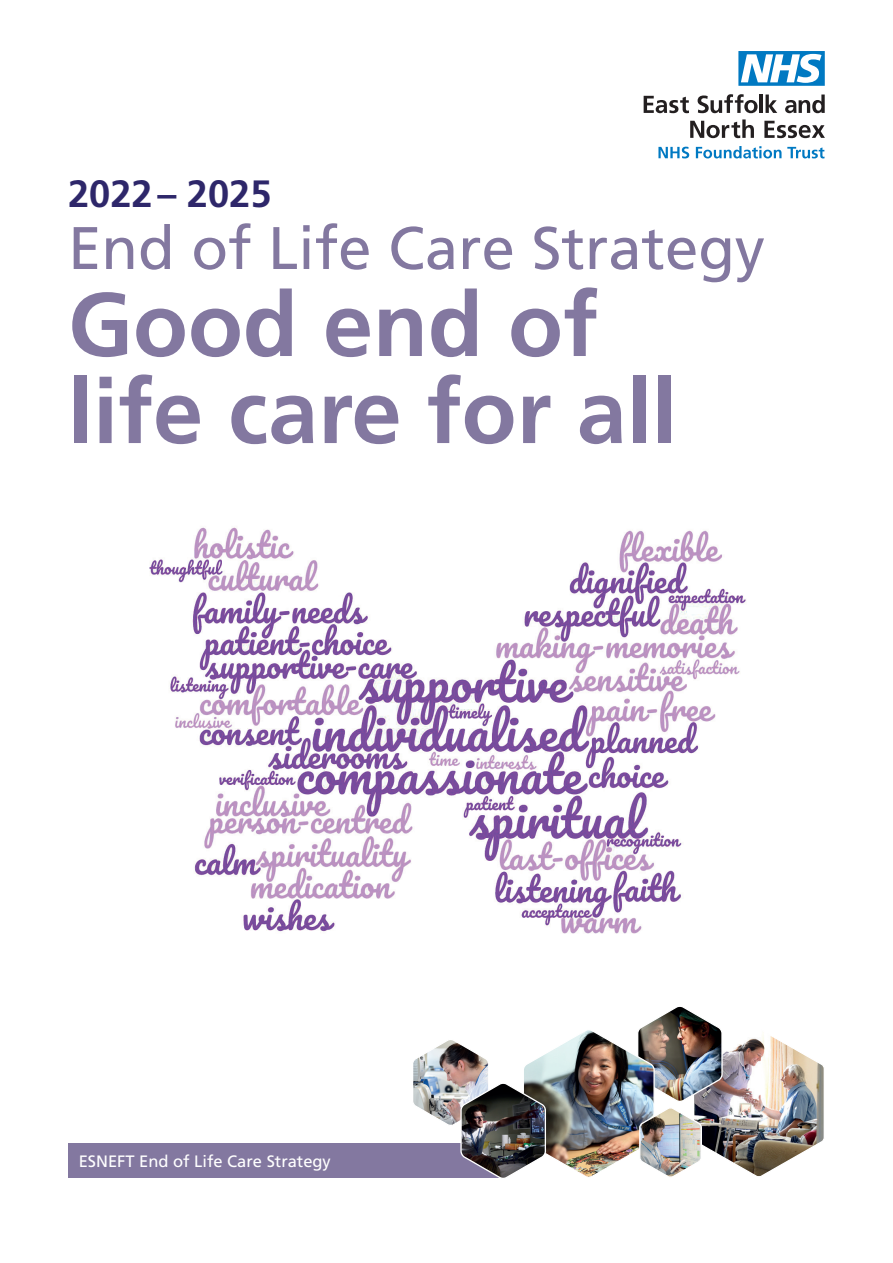
<style>
.page{position:relative;width:893px;height:1263px;background:#fff}
.page>*{position:absolute;margin:0;border:0;box-sizing:border-box;transform-origin:0 0}
.t1{font:700 90px/87px "Frutiger";color:#8378a0}
.t2{font:60px "Frutiger";color:#8378a0}
.t3{font:700 38.1px "Frutiger";color:#2e276a}
.t4{font:16.5px "Frutiger";color:#fff}
</style>
<div class="page">
<svg style="left:658px;top:146px;width:166px;height:12px"></svg>
<svg style="left:738px;top:51px;width:87px;height:35px"></svg>
<svg style="left:644px;top:96px;width:45px;height:17px"></svg>
<svg style="left:698px;top:94px;width:59px;height:19px"></svg>
<hr style="left:760px;top:95px;width:3px;height:18px;background:#231f20">
<svg style="left:765px;top:95px;width:12px;height:18px"></svg>
<svg style="left:785px;top:95px;width:40px;height:18px"></svg>
<svg style="left:690px;top:119px;width:64px;height:19px"></svg>
<svg style="left:764px;top:121px;width:61px;height:17px"></svg>
<div style="left:68px;top:1144px;width:435px;height:34px;background:#8378a0"></div>
<img style="left:411px;top:1006px;width:413px;height:172px">
<img style="left:149px;top:527px;width:597px;height:407px">
<h3 class="t3" style="left:68px;top:171px;width:205px">2022– 2025</h3>
<h2 class="t2" style="left:68px;top:213px;width:698px">End of Life Care Strategy</h2>
<h1 class="t1" style="left:68px;top:282px;width:610px">Good end of life care for all</h1>
<p class="t4" style="left:79px;top:1151px;width:254px">ESNEFT End of Life Care Strategy</p>
</div>
